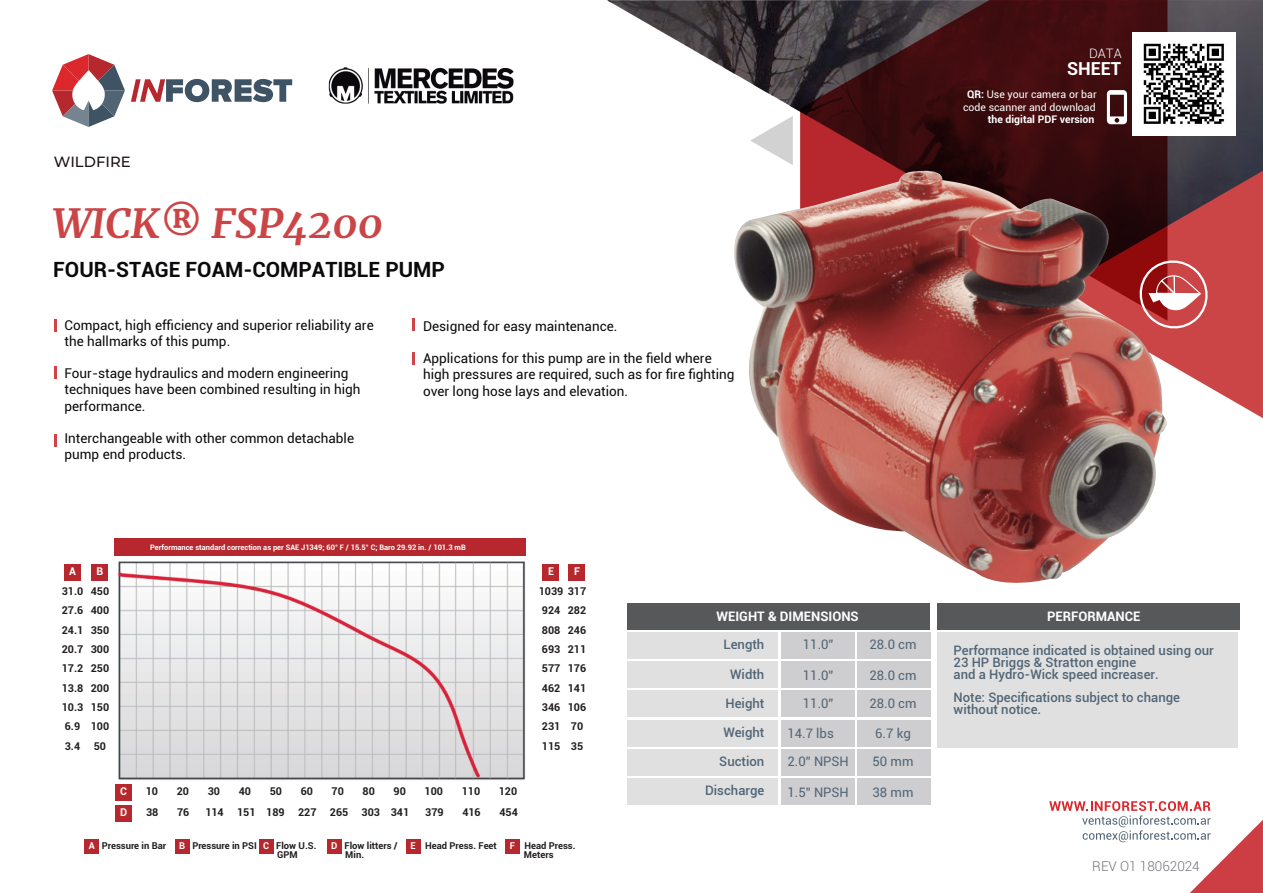
<style>
.page{position:relative;width:1263px;height:893px;background:#fff}
.page>*{position:absolute;margin:0;border:0;box-sizing:border-box;transform-origin:0 0}
.t1{font:italic 700 40.5px "Merriweather";color:#cb4546}
.t2{font:700 21px "Roboto";color:#0c090d}
.t3{font:700 18px "Roboto";color:#fff}
.t4{font:500 14.85px "Montserrat";color:#1f1215}
.t5{font:13.5px/16.2px "Roboto";color:#0c090d}
.t6{font:300 13.5px "Roboto";color:#6f7278}
.t7{font:500 13.05px/11.7px "Roboto";color:#516575}
.t8{font:13.05px "Roboto";color:#516575}
.t9{font:700 13.05px "Roboto";color:#fff}
.t10{font:300 13.05px "Roboto";color:#fff}
.t11{font:700 10.65px/19.4px "Roboto";color:#231f20}
.t12{font:700 10.65px "Roboto";color:#fff}
.t13{font:10.5px/12.6px "Roboto";color:#fff;text-align:center}
.t14{font:700 10.5px "Roboto";color:#fff}
.t15{font:700 9.45px/8.6px "Roboto";color:#231f20}
.t16{font:700 7.5px "Roboto";color:#fff}
.s1{color:#fff}
.s2{font-weight:700}
</style>
<div class="page">
<svg style="left:607px;top:0;width:656px;height:171px"></svg>
<svg style="left:1049px;top:801px;width:214px;height:92px"></svg>
<svg style="left:1168px;top:171px;width:95px;height:247px;background:#be5b5d"></svg>
<svg style="left:800px;top:0;width:367px;height:171px;background:#471b1e"></svg>
<svg style="left:882px;top:43px;width:171px;height:128px;background:#3b0c0e"></svg>
<svg style="left:750px;top:116px;width:43px;height:49px"></svg>
<svg style="left:1168px;top:257px;width:43px;height:75px"></svg>
<svg style="left:131px;top:79px;width:161px;height:23px"></svg>
<svg style="left:52px;top:54px;width:73px;height:73px"></svg>
<svg style="left:55px;top:319px;width:2px;height:13px"></svg>
<svg style="left:55px;top:366px;width:2px;height:13px"></svg>
<svg style="left:55px;top:434px;width:2px;height:13px"></svg>
<svg style="left:412px;top:318px;width:2px;height:12px"></svg>
<svg style="left:412px;top:352px;width:2px;height:13px"></svg>
<div style="left:64px;top:564px;width:16px;height:17px;background:#b6282d"></div>
<div style="left:91px;top:564px;width:17px;height:17px;background:#b6282d"></div>
<div style="left:542px;top:564px;width:17px;height:17px;background:#b6282d"></div>
<div style="left:568px;top:564px;width:17px;height:17px;background:#b6282d"></div>
<div style="left:115px;top:784px;width:17px;height:16px;background:#b6282d"></div>
<div style="left:115px;top:805px;width:17px;height:16px;background:#b6282d"></div>
<div style="left:115px;top:538px;width:411px;height:18px;background:#b6282d"></div>
<div style="left:627px;top:632px;width:151px;height:27px;background:#e0e0e1"></div>
<div style="left:627px;top:661px;width:151px;height:27px;background:#e0e0e1"></div>
<div style="left:781px;top:632px;width:73px;height:27px;background:#cecdd0"></div>
<div style="left:781px;top:661px;width:73px;height:27px;background:#cecdd0"></div>
<div style="left:857px;top:632px;width:74px;height:27px;background:#cecdd0"></div>
<div style="left:857px;top:661px;width:74px;height:27px;background:#cecdd0"></div>
<div style="left:627px;top:690px;width:151px;height:27px;background:#e0e0e1"></div>
<div style="left:627px;top:720px;width:151px;height:26px;background:#e0e0e1"></div>
<div style="left:781px;top:690px;width:73px;height:27px;background:#cecdd0"></div>
<div style="left:781px;top:720px;width:73px;height:26px;background:#cecdd0"></div>
<div style="left:857px;top:690px;width:74px;height:27px;background:#cecdd0"></div>
<div style="left:857px;top:720px;width:74px;height:26px;background:#cecdd0"></div>
<div style="left:627px;top:749px;width:151px;height:26px;background:#e0e0e1"></div>
<div style="left:627px;top:778px;width:151px;height:27px;background:#e0e0e1"></div>
<div style="left:781px;top:749px;width:73px;height:26px;background:#cecdd0"></div>
<div style="left:781px;top:778px;width:73px;height:27px;background:#cecdd0"></div>
<div style="left:857px;top:749px;width:74px;height:26px;background:#cecdd0"></div>
<div style="left:857px;top:778px;width:74px;height:27px;background:#cecdd0"></div>
<div style="left:627px;top:603px;width:303px;height:27px;background:#57585a"></div>
<div style="left:937px;top:632px;width:301px;height:115px;background:#e0e0e1"></div>
<div style="left:937px;top:603px;width:302px;height:27px;background:#57585a"></div>
<img style="left:328px;top:67px;width:186px;height:37px">
<img style="left:117px;top:561px;width:409px;height:219px">
<img style="left:734px;top:171px;width:434px;height:412px">
<svg style="left:1107px;top:90px;width:20px;height:34px"></svg>
<div style="left:85px;top:839px;width:14px;height:15px;background:#b6282d"></div>
<div style="left:175px;top:839px;width:15px;height:15px;background:#b6282d"></div>
<div style="left:259px;top:839px;width:14px;height:15px;background:#b6282d"></div>
<div style="left:327px;top:839px;width:14px;height:15px;background:#b6282d"></div>
<div style="left:406px;top:839px;width:15px;height:15px;background:#b6282d"></div>
<div style="left:506px;top:839px;width:14px;height:15px;background:#b6282d"></div>
<img style="left:1132px;top:33px;width:103px;height:103px">
<p class="t4" style="left:54px;top:151px;width:78px">WILDFIRE</p>
<h1 class="t1" style="left:53px;top:196px;width:331px">WICK® FSP4200</h1>
<h2 class="t2" style="left:53px;top:254px;width:393px">FOUR-STAGE FOAM-COMPATIBLE PUMP</h2>
<p class="t5" style="left:64px;top:316px;width:311px">Compact, high efficiency and superior reliability are the hallmarks of this pump.</p>
<p class="t5" style="left:64px;top:365px;width:298px">Four-stage hydraulics and modern engineering techniques have been combined resulting in high performance.</p>
<p class="t5" style="left:64px;top:430px;width:291px">Interchangeable with other common detachable pump end products.</p>
<p class="t5" style="left:423px;top:317px;width:196px">Designed for easy maintenance.</p>
<p class="t5" style="left:423px;top:350px;width:313px">Applications for this pump are in the field where high pressures are required, such as for fire fighting over long hose lays and elevation.</p>
<p class="t12" style="left:69px;top:564px;width:8px">A</p>
<p class="t11" style="left:62px;top:581px;width:23px">31.0<br>27.6<br>24.1<br>20.7<br>17.2<br>13.8<br>10.3<br>6.9<br>3.4</p>
<p class="t12" style="left:97px;top:564px;width:8px">B</p>
<p class="t11" style="left:91px;top:581px;width:20px;text-align:justify">450<br>400<br>350<br>300<br>250<br>200<br>150<br>100<br>50</p>
<p class="t16" style="left:150px;top:542px;width:317px">Performance standard correction as per SAE J1349; 60° F / 15.5° C; Baro 29.92 in. / 101.3 mB</p>
<p class="t12" style="left:120px;top:784px;width:8px">C</p>
<p class="t11" style="left:146px;top:781px;width:14px">10</p>
<p class="t11" style="left:177px;top:781px;width:14px">20</p>
<p class="t11" style="left:208px;top:781px;width:14px">30</p>
<p class="t11" style="left:239px;top:781px;width:14px">40</p>
<p class="t11" style="left:270px;top:781px;width:14px">50</p>
<p class="t11" style="left:301px;top:781px;width:14px">60</p>
<p class="t11" style="left:332px;top:781px;width:14px">70</p>
<p class="t11" style="left:363px;top:781px;width:14px">80</p>
<p class="t11" style="left:394px;top:781px;width:14px">90</p>
<p class="t11" style="left:425px;top:781px;width:20px">100</p>
<p class="t11" style="left:462px;top:781px;width:20px">110</p>
<p class="t11" style="left:499px;top:781px;width:20px">120</p>
<p class="t12" style="left:120px;top:805px;width:9px">D</p>
<p class="t11" style="left:146px;top:802px;width:14px">38</p>
<p class="t11" style="left:177px;top:802px;width:14px">76</p>
<p class="t11" style="left:205px;top:802px;width:205px">114 151 189 227 265 303 341</p>
<p class="t11" style="left:425px;top:802px;width:20px">379</p>
<p class="t11" style="left:462px;top:802px;width:20px">416</p>
<p class="t11" style="left:499px;top:802px;width:20px">454</p>
<p class="t12" style="left:548px;top:564px;width:7px">E</p>
<p class="t11" style="left:539px;top:581px;width:49px">1039 317<br>924<br>808<br>693<br>577<br>462<br>346<br>231<br>115</p>
<p class="t12" style="left:574px;top:564px;width:7px">F</p>
<p class="t11" style="left:568px;top:600px;width:20px">282<br>246<br>211<br>176<br>141<br>106<br>70<br>35</p>
<p class="t15" style="left:89px;top:841px;width:79px"><span class="s1">A</span> Pressure in Bar</p>
<p class="t15" style="left:277px;top:841px;width:41px;text-indent:-98px"><span class="s1">B</span> Pressure in PSI <span class="s1">C</span> Flow U.S.<br>GPM</p>
<p class="t15" style="left:345px;top:841px;width:54px;text-indent:-14px"><span class="s1">D</span> Flow litters /<br>Min.</p>
<p class="t15" style="left:410px;top:841px;width:88px"><span class="s1">E</span> Head Press. Feet</p>
<p class="t15" style="left:524px;top:841px;width:53px;text-indent:-14px"><span class="s1">F</span> Head Press.<br>Meters</p>
<p class="t9" style="left:716px;top:607px;width:144px">WEIGHT &amp; DIMENSIONS</p>
<p class="t7" style="left:723px;top:638px;width:42px">Length</p>
<p class="t8" style="left:869px;top:635px;width:49px">28.0 cm</p>
<p class="t8" style="left:869px;top:666px;width:49px">28.0 cm</p>
<p class="t8" style="left:803px;top:694px;width:32px">11.0”</p>
<p class="t7" style="left:723px;top:726px;width:42px">Weight</p>
<p class="t8" style="left:787px;top:724px;width:48px">14.7 lbs</p>
<p class="t8" style="left:803px;top:635px;width:32px">11.0”</p>
<p class="t7" style="left:730px;top:668px;width:36px">Width</p>
<p class="t8" style="left:803px;top:666px;width:32px">11.0”</p>
<p class="t7" style="left:725px;top:697px;width:40px">Height</p>
<p class="t8" style="left:869px;top:694px;width:49px">28.0 cm</p>
<p class="t8" style="left:875px;top:724px;width:37px">6.7 kg</p>
<p class="t8" style="left:787px;top:752px;width:63px">2.0” NPSH</p>
<p class="t7" style="left:705px;top:784px;width:61px">Discharge</p>
<p class="t8" style="left:787px;top:783px;width:63px">1.5” NPSH</p>
<p class="t7" style="left:719px;top:755px;width:47px">Suction</p>
<p class="t8" style="left:872px;top:752px;width:42px">50 mm</p>
<p class="t8" style="left:872px;top:783px;width:42px">38 mm</p>
<p class="t10" style="left:1089px;top:44px;width:34px">DATA</p>
<h3 class="t3" style="left:1067px;top:56px;width:56px">SHEET</h3>
<p class="t13" style="left:963px;top:88px;width:135px"><span class="s2">QR:</span> Use your camera or bar code scanner and download</p>
<p class="t14" style="left:988px;top:112px;width:108px">the digital PDF version</p>
<p class="t9" style="left:1047px;top:607px;width:95px">PERFORMANCE</p>
<p class="t7" style="left:953px;top:644px;width:262px">Performance indicated is obtained using our<br>23 HP Briggs &amp; Stratton engine<br>and a Hydro-Wick speed increaser.</p>
<p class="t7" style="left:953px;top:691px;width:228px">Note: Specifications subject to change without notice.</p>
<p class="t6" style="left:1092px;top:856px;width:109px">REV O1 18062024</p>
</div>
